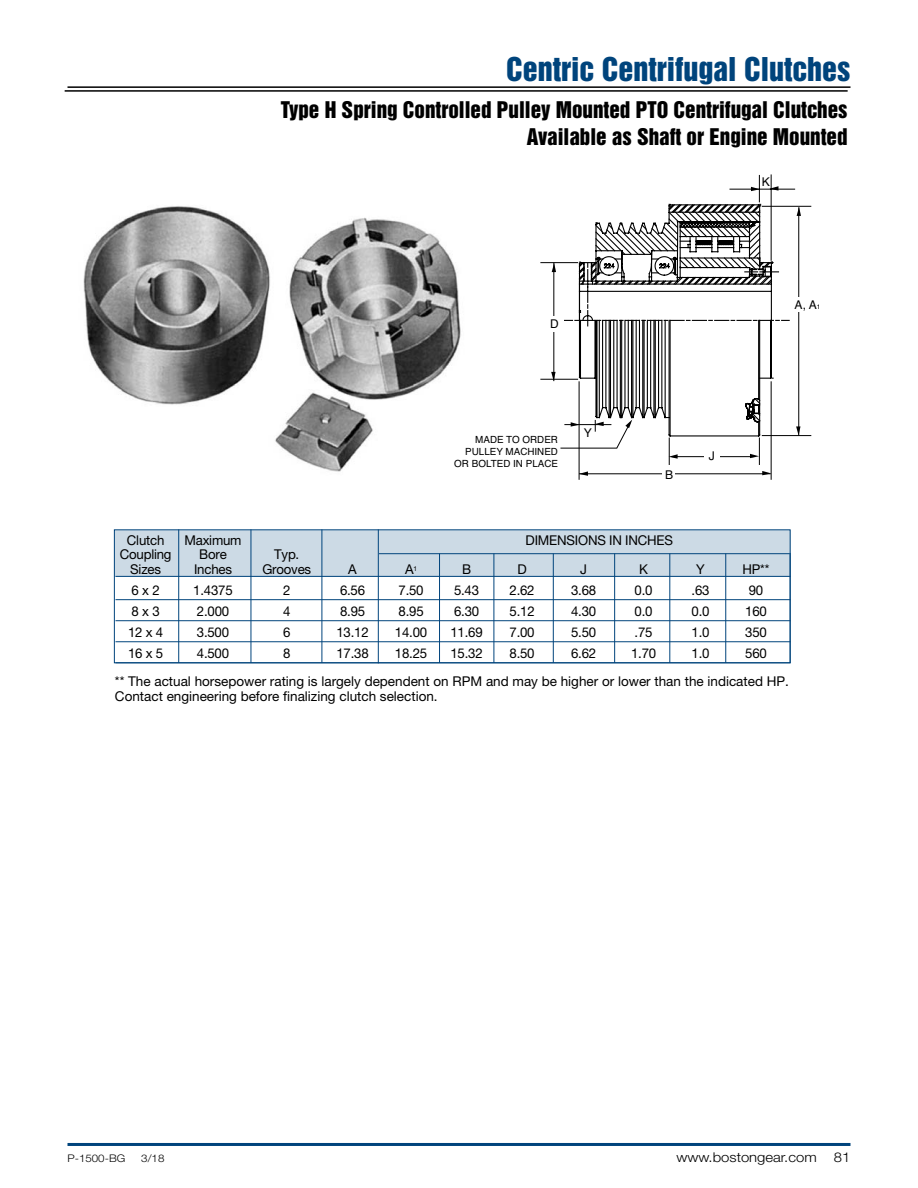
<style>
.page{position:relative;width:918px;height:1188px;background:#fff}
.page>*{position:absolute;margin:0;border:0;box-sizing:border-box;transform-origin:0 0}
.t1{font:30px "Helvetica Inserat LT Std";color:#00447c}
.small_head{font:21px "Helvetica Inserat LT Std";color:#000}
.t2{font:13.5px/15px "Helvetica Neue LT Std";color:#000}
.t3{font:300 13.5px "Helvetica Neue LT Std";color:#000;scale:1.1 1}
.t4{font:12px "Helvetica";color:#000}
.t5{font:300 10.5px "Helvetica Neue LT Std";color:#000;scale:1.1 1}
.t6{font:9.9px/11.9px "Helvetica";color:#000;text-align:right}
.s1{font-size:6.6px}
</style>
<div class="page">
<div style="left:114px;top:530px;width:677px;height:47px;background:#ccdae5"></div>
<img style="left:83px;top:206px;width:378px;height:266px">
<hr style="left:178px;top:529px;width:1px;height:134px;background:#00447c">
<hr style="left:251px;top:529px;width:1px;height:134px;background:#00447c">
<hr style="left:322px;top:529px;width:1px;height:134px;background:#00447c">
<hr style="left:378px;top:529px;width:1px;height:134px;background:#00447c">
<hr style="left:439px;top:554px;width:1px;height:109px;background:#00447c">
<hr style="left:494px;top:554px;width:1px;height:109px;background:#00447c">
<hr style="left:553px;top:554px;width:1px;height:109px;background:#00447c">
<hr style="left:614px;top:554px;width:1px;height:109px;background:#00447c">
<hr style="left:669px;top:554px;width:1px;height:109px;background:#00447c">
<hr style="left:725px;top:554px;width:1px;height:109px;background:#00447c">
<hr style="left:790px;top:553px;width:1px;height:110px;background:#00447c">
<hr style="left:116px;top:576px;width:675px;height:1px;background:#00447c">
<hr style="left:116px;top:599px;width:675px;height:1px;background:#00447c">
<hr style="left:116px;top:620px;width:675px;height:1px;background:#00447c">
<hr style="left:116px;top:641px;width:675px;height:1px;background:#00447c">
<hr style="left:116px;top:662px;width:675px;height:1px;background:#00447c">
<hr style="left:65px;top:90px;width:783px;height:2px;background:#000">
<hr style="left:379px;top:553px;width:411px;height:1px;background:#00447c">
<hr style="left:579px;top:474px;width:192px;height:1px;background:#000">
<div style="left:662px;top:467px;width:13px;height:16px;background:#fff"></div>
<svg style="left:580px;top:471px;width:8px;height:5px"></svg>
<svg style="left:762px;top:471px;width:9px;height:4px"></svg>
<hr style="left:579px;top:381px;width:1px;height:99px;background:#000">
<hr style="left:771px;top:381px;width:1px;height:99px;background:#000">
<hr style="left:771px;top:174px;width:1px;height:87px;background:#000">
<hr style="left:730px;top:189px;width:65px;height:1px;background:#000">
<svg style="left:578px;top:175px;width:200px;height:290px"></svg>
<svg style="left:540px;top:206px;width:272px;height:251px"></svg>
<div style="left:705px;top:450px;width:15px;height:12px;background:#fff"></div>
<div style="left:792px;top:297px;width:14px;height:15px;background:#fff"></div>
<hr style="left:68px;top:86px;width:782px;height:2px;background:#000">
<hr style="left:68px;top:1143px;width:782px;height:3px;background:#00447c">
<p class="t1" style="left:506px;top:51px;width:346px">Centric Centrifugal Clutches</p>
<p class="small_head" style="left:281px;top:97px;width:568px">Type H Spring Controlled Pulley Mounted PTO Centrifugal Clutches</p>
<p class="small_head" style="left:527px;top:124px;width:322px">Available as Shaft or Engine Mounted</p>
<p class="t4" style="left:762px;top:173px;width:10px">K</p>
<p class="t4" style="left:550px;top:315px;width:10px">D</p>
<p class="t4" style="left:795px;top:295px;width:27px">A, A<span class="s1">1</span></p>
<p class="t6" style="left:454px;top:434px;width:105px">MADE TO ORDER<br>PULLEY MACHINED<br>OR BOLTED IN PLACE</p>
<p class="t4" style="left:584px;top:424px;width:10px">Y</p>
<p class="t4" style="left:665px;top:466px;width:10px">B</p>
<p class="t4" style="left:709px;top:447px;width:8px">J</p>
<p class="t2" style="left:127px;top:533px;width:39px">Clutch</p>
<p class="t2" style="left:184px;top:533px;width:59px">Maximum</p>
<p class="t2" style="left:526px;top:533px;width:149px">DIMENSIONS IN INCHES</p>
<p class="t2" style="left:120px;top:547px;width:53px">Coupling</p>
<p class="t2" style="left:199px;top:547px;width:29px">Bore</p>
<p class="t2" style="left:274px;top:547px;width:27px">Typ.</p>
<p class="t2" style="left:130px;top:561px;width:32px">Sizes</p>
<p class="t2" style="left:194px;top:561px;width:39px">Inches</p>
<p class="t2" style="left:262px;top:561px;width:50px">Grooves</p>
<p class="t2" style="left:348px;top:561px;width:10px">A</p>
<p class="t2" style="left:405px;top:561px;width:14px">A<sup>1</sup></p>
<p class="t2" style="left:462px;top:561px;width:11px">B</p>
<p class="t2" style="left:517px;top:561px;width:11px">D</p>
<p class="t2" style="left:580px;top:561px;width:8px">J</p>
<p class="t2" style="left:639px;top:561px;width:10px">K</p>
<p class="t2" style="left:696px;top:561px;width:10px">Y</p>
<p class="t2" style="left:743px;top:561px;width:28px">HP**</p>
<p class="t2" style="left:132px;top:582px;width:30px">6 x 2</p>
<p class="t2" style="left:193px;top:582px;width:41px">1.4375</p>
<p class="t2" style="left:283px;top:582px;width:9px">2</p>
<p class="t2" style="left:340px;top:582px;width:27px">6.56</p>
<p class="t2" style="left:399px;top:582px;width:27px">7.50</p>
<p class="t2" style="left:454px;top:582px;width:27px">5.43</p>
<p class="t2" style="left:510px;top:582px;width:27px">2.62</p>
<p class="t2" style="left:571px;top:582px;width:27px">3.68</p>
<p class="t2" style="left:635px;top:582px;width:19px">0.0</p>
<p class="t2" style="left:692px;top:582px;width:19px">.63</p>
<p class="t2" style="left:749px;top:582px;width:16px">90</p>
<p class="t2" style="left:132px;top:603px;width:30px">8 x 3</p>
<p class="t2" style="left:197px;top:603px;width:34px">2.000</p>
<p class="t2" style="left:283px;top:603px;width:9px">4</p>
<p class="t2" style="left:340px;top:603px;width:27px">8.95</p>
<p class="t2" style="left:399px;top:603px;width:27px">8.95</p>
<p class="t2" style="left:454px;top:603px;width:27px">6.30</p>
<p class="t2" style="left:510px;top:603px;width:27px">5.12</p>
<p class="t2" style="left:571px;top:603px;width:27px">4.30</p>
<p class="t2" style="left:635px;top:603px;width:19px">0.0</p>
<p class="t2" style="left:692px;top:603px;width:19px">0.0</p>
<p class="t2" style="left:745px;top:603px;width:23px">160</p>
<p class="t2" style="left:128px;top:624px;width:37px">12 x 4</p>
<p class="t2" style="left:197px;top:624px;width:34px">3.500</p>
<p class="t2" style="left:283px;top:624px;width:9px">6</p>
<p class="t2" style="left:336px;top:624px;width:34px">13.12</p>
<p class="t2" style="left:395px;top:624px;width:34px">14.00</p>
<p class="t2" style="left:450px;top:624px;width:34px">11.69</p>
<p class="t2" style="left:510px;top:624px;width:27px">7.00</p>
<p class="t2" style="left:571px;top:624px;width:27px">5.50</p>
<p class="t2" style="left:635px;top:624px;width:19px">.75</p>
<p class="t2" style="left:692px;top:624px;width:19px">1.0</p>
<p class="t2" style="left:745px;top:624px;width:23px">350</p>
<p class="t2" style="left:128px;top:645px;width:37px">16 x 5</p>
<p class="t2" style="left:197px;top:645px;width:34px">4.500</p>
<p class="t2" style="left:283px;top:645px;width:9px">8</p>
<p class="t2" style="left:336px;top:645px;width:34px">17.38</p>
<p class="t2" style="left:395px;top:645px;width:34px">18.25</p>
<p class="t2" style="left:450px;top:645px;width:34px">15.32</p>
<p class="t2" style="left:510px;top:645px;width:27px">8.50</p>
<p class="t2" style="left:571px;top:645px;width:27px">6.62</p>
<p class="t2" style="left:631px;top:645px;width:27px">1.70</p>
<p class="t2" style="left:692px;top:645px;width:19px">1.0</p>
<p class="t2" style="left:745px;top:645px;width:23px">560</p>
<p class="t2" style="left:115px;top:674px;width:676px">** The actual horsepower rating is largely dependent on RPM and may be higher or lower than the indicated HP.<br>Contact engineering before finalizing clutch selection.</p>
<p class="t5" style="left:68px;top:1152px;width:54px">P-1500-BG</p>
<p class="t5" style="left:141px;top:1152px;width:23px">3/18</p>
<p class="t3" style="left:676px;top:1149px;width:129px">www.bostongear.com</p>
<p class="t3" style="left:834px;top:1149px;width:17px">81</p>
</div>
